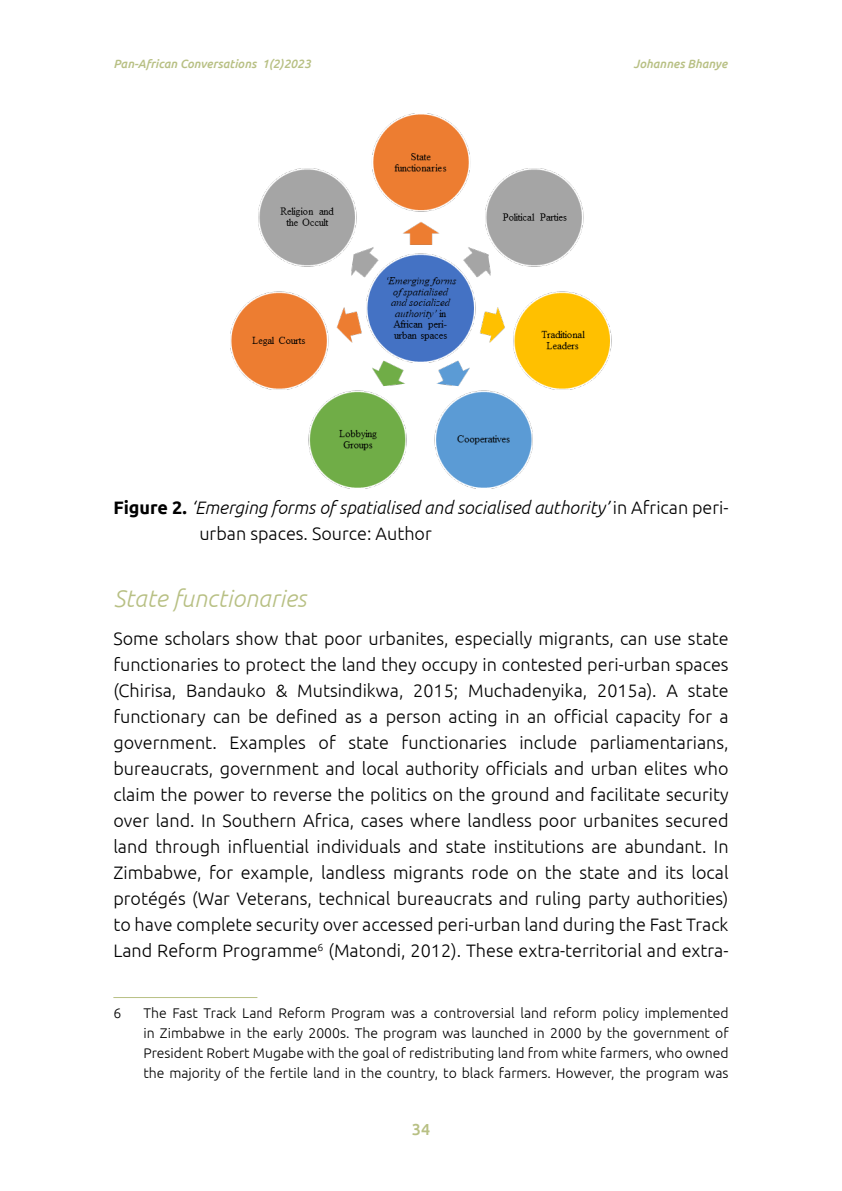
<style>
.page{position:relative;width:842px;height:1191px;background:#fff}
.page>*{position:absolute;margin:0;border:0;box-sizing:border-box;transform-origin:0 0}
.t1{font:italic 300 24px "Ubuntu";color:#b8c084}
.t2{font:300 18px/26px "Ubuntu";color:#000;text-align:justify}
.t3{font:italic 300 18px/26px "Ubuntu";color:#000}
.t4{font:500 16px "Ubuntu";color:#b8c084}
.t5{font:300 14px/20px "Ubuntu";color:#000;text-align:justify}
.t6{font:italic 500 12px "Ubuntu";color:#b8c084}
.s1{font-weight:700;font-style:normal}
.s2{font-style:normal}
</style>
<div class="page">
<img style="left:230px;top:114px;width:382px;height:374px">
<hr style="left:113px;top:997px;width:144px;height:1px;background:#b8c084">
<p class="t6" style="left:113px;top:56px;width:199px">Pan-African Conversations 1(2)2023</p>
<p class="t6" style="left:633px;top:56px;width:95px">Johannes Bhanye</p>
<p class="t3" style="left:199px;top:494px;width:531px;text-indent:-86px"><span class="s1">Figure 2.</span> ‘Emerging forms of spatialised and socialised authority’ <span class="s2">in African peri&shy;urban spaces. Source: Author</span></p>
<h1 class="t1" style="left:113px;top:584px;width:195px">State functionaries</h1>
<p class="t2" style="left:113px;top:625px;width:617px">Some scholars show that poor urbanites, especially migrants, can use state functionaries to protect the land they occupy in contested peri-urban spaces (Chirisa, Bandauko &amp; Mutsindikwa, 2015; Muchadenyika, 2015a). A state functionary can be defined as a person acting in an official capacity for a government. Examples of state functionaries include parliamentarians, bureaucrats, government and local authority officials and urban elites who claim the power to reverse the politics on the ground and facilitate security over land. In Southern Africa, cases where landless poor urbanites secured land through influential individuals and state institutions are abundant. In Zimbabwe, for example, landless migrants rode on the state and its local protégés (War Veterans, technical bureaucrats and ruling party authorities) to have complete security over accessed peri-urban land during the Fast Track Land Reform Programme<sup>6</sup> (Matondi, 2012). These extra-territorial and extra-</p>
<p class="t5" style="left:113px;top:1002px;width:9px">6</p>
<p class="t5" style="left:143px;top:1002px;width:587px">The Fast Track Land Reform Program was a controversial land reform policy implemented in Zimbabwe in the early 2000s. The program was launched in 2000 by the government of President Robert Mugabe with the goal of redistributing land from white farmers, who owned the majority of the fertile land in the country, to black farmers. However, the program was</p>
<p class="t4" style="left:412px;top:1119px;width:20px">34</p>
</div>
